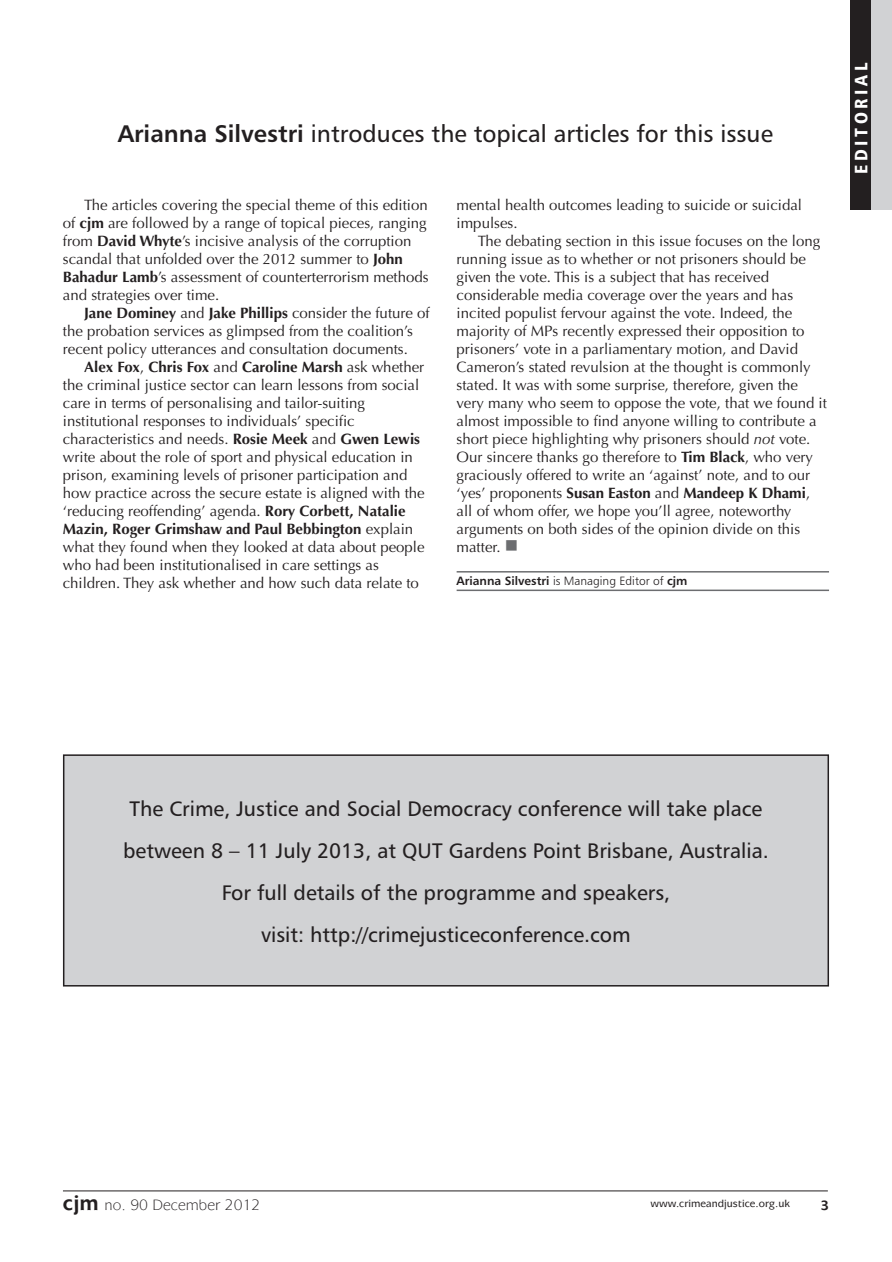
<style>
.page{position:relative;width:892px;height:1262px;background:#fff}
.page>*{position:absolute;margin:0;border:0;box-sizing:border-box;transform-origin:0 0}
.t1{font:24px "Humanist 777 BT Roman B";color:#231f20}
.t2{font:21px/42px "Humanist 777 BT Roman B";color:#231f20;text-align:center}
.t3{font:18px "Humanist 777 BT Black Condensed B";letter-spacing:.2em;color:#fff}
.t4{font:15px/18px "Optima";color:#231f20}
.t5{font:15px "Mixage IT Cby BT";color:#231f20}
.t6{font:700 13.5px "Mixage IT Cby BT";color:#231f20}
.t7{font:12px "Humanist 777 BT Bold B";color:#231f20}
.t8{font:500 10.5px "Mixage IT Cby BT";color:#231f20}
.s1{font-family:"Humanist 777 BT Bold B"}
.s2{font-weight:700}
.s3{font-style:italic}
.s4{color:#6c6d70}
.s5{font-family:"Humanist 777 BT Light B"}
.s6{font-weight:700;font-size:21px}
</style>
<div class="page">
<hr style="left:63px;top:1190px;width:764px;height:1px;background:#231f20">
<div style="left:850px;top:0;width:21px;height:210px;background:#231f20"></div>
<div style="left:871px;top:0;width:20px;height:210px;background:#d1d2d4"></div>
<hr style="left:456px;top:571px;width:372px;height:1px;background:#6c6d70">
<hr style="left:456px;top:589px;width:372px;height:2px;background:#6c6d70">
<div style="left:64px;top:755px;width:763px;height:230px;background:#d1d2d4"></div>
<div style="left:63px;top:754px;width:765px;height:232px;border:2px solid #231f20"></div>
<h1 class="t1" style="left:118px;top:119px;width:656px"><span class="s1">Arianna Silvestri</span> introduces the topical articles for this issue</h1>
<p class="t4" style="left:63px;top:196px;width:367px;text-indent:21px">The articles covering the special theme of this edition of <span class="s2">cjm</span> are followed by a range of topical pieces, ranging from <span class="s2">David Whyte</span>’s incisive analysis of the corruption scandal that unfolded over the 2012 summer to <span class="s2">John Bahadur Lamb</span>’s assessment of counterterrorism methods and strategies over time.</p>
<p class="t4" style="left:63px;top:304px;width:368px;text-indent:21px"><span class="s2">Jane Dominey</span> and <span class="s2">Jake Phillips</span> consider the future of the probation services as glimpsed from the coalition’s recent policy utterances and consultation documents.</p>
<p class="t4" style="left:63px;top:358px;width:363px;text-indent:21px"><span class="s2">Alex Fox</span>, <span class="s2">Chris Fox</span> and <span class="s2">Caroline Marsh</span> ask whether the criminal justice sector can learn lessons from social care in terms of personalising and tailor-suiting institutional responses to individuals’ specific characteristics and needs. <span class="s2">Rosie Meek</span> and <span class="s2">Gwen Lewis </span>write about the role of sport and physical education in prison, examining levels of prisoner participation and how practice across the secure estate is aligned with the ‘reducing reoffending’ agenda. <span class="s2">Rory Corbett, Natalie Mazin, Roger Grimshaw and Paul Bebbington</span> explain what they found when they looked at data about people who had been institutionalised in care settings as children. They ask whether and how such data relate to</p>
<p class="t4" style="left:456px;top:196px;width:347px">mental health outcomes leading to suicide or suicidal impulses.</p>
<p class="t4" style="left:456px;top:232px;width:372px;text-indent:21px">The debating section in this issue focuses on the long running issue as to whether or not prisoners should be given the vote. This is a subject that has received considerable media coverage over the years and has incited populist fervour against the vote. Indeed, the majority of MPs recently expressed their opposition to prisoners’ vote in a parliamentary motion, and David Cameron’s stated revulsion at the thought is commonly stated. It was with some surprise, therefore, given the very many who seem to oppose the vote, that we found it almost impossible to find anyone willing to contribute a short piece highlighting why prisoners should <span class="s3">not</span> vote.<br>Our sincere thanks go therefore to <span class="s2">Tim Black</span>, who very graciously offered to write an ‘against’ note, and to our ‘yes’ proponents <span class="s2">Susan Easton</span> and <span class="s2">Mandeep K Dhami</span>, all of whom offer, we hope you’ll agree, noteworthy arguments on both sides of the opinion divide on this matter. <span class="s4">■</span></p>
<p class="t7" style="left:456px;top:573px;width:232px">Arianna Silvestri <span class="s5">is Managing Editor of</span> cjm</p>
<p class="t3" style="left:849px;top:174px;width:113px;rotate:-90deg">EDITORIAL</p>
<h2 class="t2" style="left:123px;top:787px;width:647px">The Crime, Justice and Social Democracy conference will take place between 8 – 11 July 2013, at QUT Gardens Point Brisbane, Australia.<br>For full details of the programme and speakers,<br>visit: http://crimejusticeconference.com</h2>
<p class="t5" style="left:63px;top:1195px;width:199px"><span class="s6">cjm</span> no. 90 December 2012</p>
<p class="t6" style="left:820px;top:1196px;width:10px">3</p>
<p class="t8" style="left:650px;top:1196px;width:141px">www.crimeandjustice.org.uk</p>
</div>
